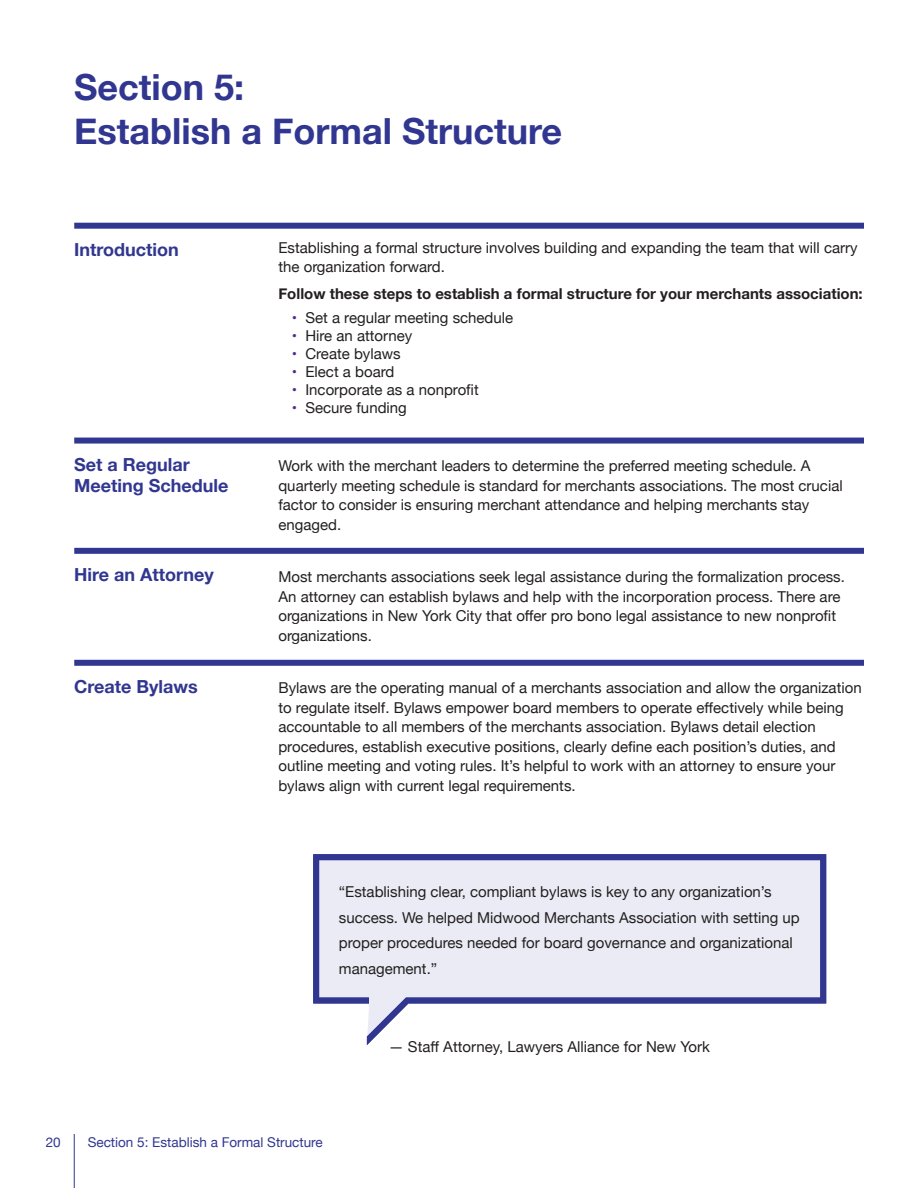
<style>
.page{position:relative;width:918px;height:1188px;background:#fff}
.page>*{position:absolute;margin:0;border:0;box-sizing:border-box;transform-origin:0 0}
.Step_Header{font:700 36px "Helvetica Neue";color:#313790}
.Subhead{font:700 18px/21.6px "Helvetica Neue";color:#313790}
.body_copy{font:15px/19.5px "Helvetica Neue";color:#231f20}
.quote_copy{font:15px/25.5px "Helvetica Neue";color:#231f20}
.body_copy-2{font:700 15px "Helvetica Neue";color:#231f20}
.t1{font:13.5px "Helvetica Neue";color:#313790}
.s1{color:#542e8c}
</style>
<div class="page">
<div style="left:74px;top:438px;width:790px;height:6px;background:#313790"></div>
<svg style="left:313px;top:854px;width:513px;height:191px;fill:#eaebf4"></svg>
<div style="left:74px;top:548px;width:790px;height:6px;background:#313790"></div>
<div style="left:74px;top:660px;width:790px;height:6px;background:#313790"></div>
<div style="left:74px;top:223px;width:790px;height:6px;background:#313790"></div>
<hr style="left:74px;top:1134px;width:1px;height:54px;background:#313790">
<p class="Step_Header" style="left:74px;top:59px;width:172px">Section 5:</p>
<p class="Step_Header" style="left:74px;top:102px;width:489px">Establish a Formal Structure</p>
<p class="Subhead" style="left:74px;top:239px;width:106px">Introduction</p>
<p class="body_copy" style="left:278px;top:239px;width:581px">Establishing a formal structure involves building and expanding the team that will carry the organization forward.</p>
<p class="body_copy-2" style="left:278px;top:282px;width:586px">Follow these steps to establish a formal structure for your merchants association:</p>
<p class="body_copy" style="left:292px;top:309px;width:223px"><span class="s1">•</span> Set a regular meeting schedule</p>
<p class="body_copy" style="left:292px;top:327px;width:122px"><span class="s1">•</span> Hire an attorney</p>
<p class="body_copy" style="left:292px;top:345px;width:110px"><span class="s1">•</span> Create bylaws</p>
<p class="body_copy" style="left:292px;top:363px;width:104px"><span class="s1">•</span> Elect a board</p>
<p class="body_copy" style="left:292px;top:381px;width:188px"><span class="s1">•</span> Incorporate as a nonprofit</p>
<p class="body_copy" style="left:292px;top:399px;width:116px"><span class="s1">•</span> Secure funding</p>
<p class="Subhead" style="left:74px;top:454px;width:156px">Set a Regular<br>Meeting Schedule</p>
<p class="body_copy" style="left:278px;top:457px;width:566px">Work with the merchant leaders to determine the preferred meeting schedule. A quarterly meeting schedule is standard for merchants associations. The most crucial factor to consider is ensuring merchant attendance and helping merchants stay engaged.</p>
<p class="body_copy" style="left:278px;top:568px;width:568px">Most merchants associations seek legal assistance during the formalization process.<br>An attorney can establish bylaws and help with the incorporation process. There are organizations in New York City that offer pro bono legal assistance to new nonprofit organizations.</p>
<p class="body_copy" style="left:278px;top:679px;width:585px">Bylaws are the operating manual of a merchants association and allow the organization to regulate itself. Bylaws empower board members to operate effectively while being accountable to all members of the merchants association. Bylaws detail election procedures, establish executive positions, clearly define each position’s duties, and outline meeting and voting rules. It’s helpful to work with an attorney to ensure your bylaws align with current legal requirements.</p>
<p class="Subhead" style="left:74px;top:564px;width:141px">Hire an Attorney</p>
<p class="Subhead" style="left:74px;top:676px;width:125px">Create Bylaws</p>
<p class="quote_copy" style="left:339px;top:880px;width:462px">“Establishing clear, compliant bylaws is key to any organization’s success. We helped Midwood Merchants Association with setting up proper procedures needed for board governance and organizational management.”</p>
<p class="t1" style="left:46px;top:1132px;width:17px">20</p>
<p class="t1" style="left:88px;top:1132px;width:237px">Section 5: Establish a Formal Structure</p>
<p class="body_copy" style="left:389px;top:1038px;width:323px">— Staff Attorney, Lawyers Alliance for New York</p>
</div>
